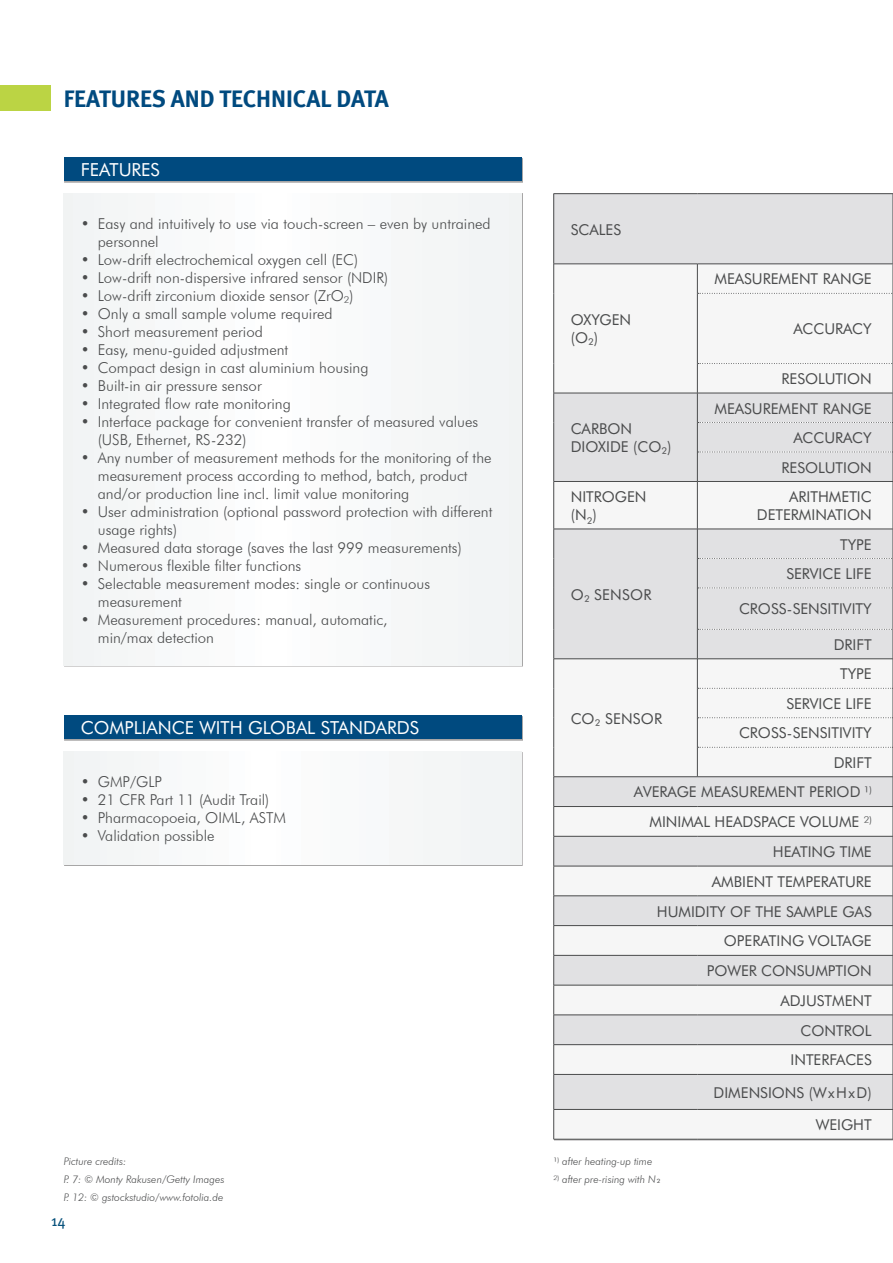
<style>
.page{position:relative;width:893px;height:1263px;background:#fff}
.page>*{position:absolute;margin:0;border:0;box-sizing:border-box;transform-origin:0 0}
.t1{font:24px "Meta Bold LF";color:#004a7f}
.t2{font:18px "Futura BT";color:#fff}
.t3{font:300 15px/18px "Futura BT";color:#4b4c4d}
.t4{font:15px/29.7px "Futura BT";color:#4b4c4d;text-align:right}
.t5{font:15px "Meta";color:#08527c}
.t6{font:italic 300 10.5px/18px "Futura BT";color:#4b4c4d}
.s1{font-weight:300}
.s2{font-weight:400;font-style:normal}
</style>
<div class="page">
<div style="left:64px;top:193px;width:458px;height:472px;background:#f7f9fa"></div>
<div style="left:64px;top:752px;width:457px;height:113px;background:#f7f9fa"></div>
<div style="left:64px;top:158px;width:459px;height:25px;background:#a7a6a6"></div>
<div style="left:64px;top:157px;width:458px;height:24px;background:#004a7f"></div>
<div style="left:64px;top:716px;width:459px;height:25px;background:#a7a6a6"></div>
<div style="left:64px;top:715px;width:458px;height:24px;background:#004a7f"></div>
<div style="left:554px;top:194px;width:339px;height:70px;background:#e1e1e3"></div>
<svg style="left:554px;top:265px;width:338px;height:874px;fill:#f6f6f6"></svg>
<hr style="left:554px;top:193px;width:143px;height:1px;background:#4b4c4d">
<hr style="left:697px;top:193px;width:196px;height:1px;background:#4b4c4d">
<hr style="left:554px;top:1139px;width:143px;height:1px;background:#4b4c4d">
<hr style="left:697px;top:1139px;width:196px;height:1px;background:#4b4c4d">
<hr style="left:553px;top:194px;width:1px;height:70px;background:#4b4c4d">
<hr style="left:892px;top:194px;width:1px;height:69px;background:#4b4c4d">
<hr style="left:554px;top:264px;width:144px;height:1px;background:#4b4c4d">
<svg style="left:553px;top:264px;width:1px;height:29px"></svg>
<hr style="left:553px;top:293px;width:1px;height:70px;background:#4b4c4d">
<hr style="left:553px;top:363px;width:1px;height:30px;background:#4b4c4d">
<hr style="left:697px;top:293px;width:1px;height:70px;background:#4b4c4d">
<hr style="left:892px;top:294px;width:1px;height:69px;background:#4b4c4d">
<hr style="left:554px;top:393px;width:144px;height:1px;background:#4b4c4d">
<svg style="left:553px;top:393px;width:1px;height:29px"></svg>
<hr style="left:553px;top:422px;width:1px;height:30px;background:#4b4c4d">
<svg style="left:553px;top:452px;width:1px;height:29px"></svg>
<hr style="left:697px;top:422px;width:1px;height:30px;background:#4b4c4d">
<hr style="left:892px;top:422px;width:1px;height:30px;background:#4b4c4d">
<hr style="left:554px;top:481px;width:143px;height:1px;background:#4b4c4d">
<hr style="left:553px;top:482px;width:1px;height:47px;background:#4b4c4d">
<hr style="left:697px;top:482px;width:1px;height:47px;background:#4b4c4d">
<hr style="left:892px;top:482px;width:1px;height:47px;background:#4b4c4d">
<hr style="left:554px;top:529px;width:143px;height:1px;background:#4b4c4d">
<svg style="left:553px;top:529px;width:1px;height:29px"></svg>
<hr style="left:553px;top:558px;width:1px;height:30px;background:#4b4c4d">
<hr style="left:553px;top:588px;width:1px;height:41px;background:#4b4c4d">
<hr style="left:553px;top:629px;width:1px;height:30px;background:#4b4c4d">
<hr style="left:697px;top:588px;width:1px;height:41px;background:#4b4c4d">
<hr style="left:892px;top:588px;width:1px;height:41px;background:#4b4c4d">
<hr style="left:554px;top:658px;width:143px;height:1px;background:#4b4c4d">
<svg style="left:553px;top:659px;width:1px;height:29px"></svg>
<hr style="left:553px;top:688px;width:1px;height:30px;background:#4b4c4d">
<hr style="left:697px;top:688px;width:1px;height:30px;background:#4b4c4d">
<hr style="left:892px;top:688px;width:1px;height:30px;background:#4b4c4d">
<hr style="left:554px;top:776px;width:143px;height:1px;background:#4b4c4d">
<hr style="left:554px;top:806px;width:143px;height:1px;background:#4b4c4d">
<svg style="left:553px;top:718px;width:1px;height:118px"></svg>
<hr style="left:554px;top:836px;width:143px;height:1px;background:#4b4c4d">
<hr style="left:553px;top:836px;width:1px;height:30px;background:#4b4c4d">
<hr style="left:892px;top:836px;width:1px;height:30px;background:#4b4c4d">
<hr style="left:554px;top:866px;width:143px;height:1px;background:#4b4c4d">
<hr style="left:553px;top:866px;width:1px;height:30px;background:#4b4c4d">
<hr style="left:697px;top:866px;width:196px;height:1px;background:#4b4c4d">
<hr style="left:892px;top:866px;width:1px;height:30px;background:#4b4c4d">
<hr style="left:554px;top:895px;width:143px;height:1px;background:#4b4c4d">
<hr style="left:697px;top:895px;width:196px;height:1px;background:#4b4c4d">
<hr style="left:554px;top:925px;width:143px;height:1px;background:#4b4c4d">
<svg style="left:553px;top:896px;width:1px;height:59px"></svg>
<hr style="left:697px;top:925px;width:196px;height:1px;background:#4b4c4d">
<hr style="left:554px;top:955px;width:143px;height:1px;background:#4b4c4d">
<hr style="left:553px;top:955px;width:1px;height:30px;background:#4b4c4d">
<hr style="left:697px;top:955px;width:196px;height:1px;background:#4b4c4d">
<svg style="left:892px;top:895px;width:1px;height:60px"></svg>
<hr style="left:892px;top:955px;width:1px;height:30px;background:#4b4c4d">
<hr style="left:554px;top:985px;width:143px;height:1px;background:#4b4c4d">
<hr style="left:553px;top:985px;width:1px;height:30px;background:#4b4c4d">
<hr style="left:697px;top:985px;width:196px;height:1px;background:#4b4c4d">
<hr style="left:892px;top:985px;width:1px;height:30px;background:#4b4c4d">
<hr style="left:554px;top:1015px;width:143px;height:1px;background:#4b4c4d">
<hr style="left:697px;top:1015px;width:196px;height:1px;background:#4b4c4d">
<hr style="left:554px;top:1044px;width:143px;height:1px;background:#4b4c4d">
<svg style="left:553px;top:1015px;width:1px;height:59px"></svg>
<hr style="left:697px;top:1044px;width:196px;height:1px;background:#4b4c4d">
<hr style="left:554px;top:1074px;width:143px;height:1px;background:#4b4c4d">
<hr style="left:553px;top:1074px;width:1px;height:35px;background:#4b4c4d">
<hr style="left:697px;top:1074px;width:196px;height:1px;background:#4b4c4d">
<svg style="left:892px;top:1015px;width:1px;height:59px"></svg>
<hr style="left:892px;top:1074px;width:1px;height:35px;background:#4b4c4d">
<hr style="left:554px;top:1109px;width:143px;height:1px;background:#4b4c4d">
<hr style="left:553px;top:1109px;width:1px;height:30px;background:#4b4c4d">
<hr style="left:697px;top:1109px;width:196px;height:1px;background:#4b4c4d">
<hr style="left:892px;top:1109px;width:1px;height:30px;background:#4b4c4d">
<svg style="left:697px;top:263px;width:196px;height:31px"></svg>
<svg style="left:697px;top:363px;width:196px;height:60px"></svg>
<div style="left:697px;top:452px;width:196px;height:30px;background:#e1e1e3"></div>
<div style="left:697px;top:529px;width:196px;height:59px;background:#e1e1e3"></div>
<svg style="left:697px;top:629px;width:196px;height:60px"></svg>
<svg style="left:697px;top:717px;width:196px;height:120px"></svg>
<div style="left:0;top:85px;width:51px;height:26px;background:#bbd444"></div>
<h1 class="t1" style="left:64px;top:85px;width:327px">FEATURES AND TECHNICAL DATA</h1>
<p class="t2" style="left:81px;top:158px;width:81px">FEATURES</p>
<p class="t3" style="left:98px;top:215px;width:394px;text-indent:-17px">• Easy and intuitively to use via touch-screen – even by untrained personnel</p>
<p class="t3" style="left:81px;top:251px;width:279px">• Low-drift electrochemical oxygen cell (EC)</p>
<p class="t3" style="left:81px;top:269px;width:309px">• Low-drift non-dispersive infrared sensor (NDIR)</p>
<p class="t3" style="left:81px;top:287px;width:274px">• Low-drift zirconium dioxide sensor (ZrO²)</p>
<p class="t3" style="left:81px;top:305px;width:253px">• Only a small sample volume required</p>
<p class="t3" style="left:81px;top:323px;width:184px">• Short measurement period</p>
<p class="t3" style="left:81px;top:341px;width:209px">• Easy, menu-guided adjustment</p>
<p class="t3" style="left:81px;top:359px;width:289px">• Compact design in cast aluminium housing</p>
<p class="t3" style="left:81px;top:377px;width:182px">• Built-in air pressure sensor</p>
<p class="t3" style="left:81px;top:395px;width:211px">• Integrated flow rate monitoring</p>
<p class="t3" style="left:98px;top:413px;width:382px;text-indent:-17px">• Interface package for convenient transfer of measured values (USB, Ethernet, RS-232)</p>
<p class="t3" style="left:98px;top:449px;width:395px;text-indent:-17px">• Any number of measurement methods for the monitoring of the measurement process according to method, batch, product and/or production line incl. limit value monitoring</p>
<p class="t3" style="left:98px;top:503px;width:396px;text-indent:-17px">• User administration (optional password protection with different usage rights)</p>
<p class="t3" style="left:81px;top:539px;width:382px">• Measured data storage (saves the last 999 measurements)</p>
<p class="t3" style="left:81px;top:557px;width:222px">• Numerous flexible filter functions</p>
<p class="t3" style="left:98px;top:575px;width:334px;text-indent:-17px">• Selectable measurement modes: single or continuous measurement</p>
<p class="t3" style="left:98px;top:611px;width:291px;text-indent:-17px">• Measurement procedures: manual, automatic, min/max detection</p>
<p class="t2" style="left:81px;top:716px;width:340px">COMPLIANCE WITH GLOBAL STANDARDS</p>
<p class="t3" style="left:81px;top:773px;width:83px">• GMP/GLP</p>
<p class="t3" style="left:81px;top:791px;width:190px">• 21 CFR Part 11 (Audit Trail)</p>
<p class="t3" style="left:81px;top:809px;width:207px">• Pharmacopoeia, OIML, ASTM</p>
<p class="t3" style="left:81px;top:827px;width:135px">• Validation possible</p>
<p class="t6" style="left:64px;top:1152px;width:162px">Picture credits:<br>P. 7: © Monty Rakusen/Getty Images<br>P. 12: © gstockstudio/www.fotolia.de</p>
<p class="t5" style="left:51px;top:1212px;width:16px">14</p>
<p class="t4" style="left:571px;top:214px;width:52px">SCALES</p>
<p class="t4" style="left:571px;top:311px;width:62px;line-height:18px;text-align:left">OXYGEN (O²)</p>
<p class="t4" style="left:571px;top:419px;width:102px;line-height:18px;text-align:left">CARBON<br>DIOXIDE (CO²)</p>
<p class="t4" style="left:571px;top:487px;width:77px;line-height:18px;text-align:left">NITROGEN (N )</p>
<p class="t4" style="left:587px;top:507px;width:7px">²</p>
<p class="t4" style="left:571px;top:579px;width:82px">O² SENSOR</p>
<p class="t4" style="left:714px;top:264px;width:159px">MEASUREMENT RANGE</p>
<p class="t4" style="left:793px;top:314px;width:80px">ACCURACY</p>
<p class="t4" style="left:782px;top:364px;width:92px">RESOLUTION</p>
<p class="t4" style="left:714px;top:393px;width:159px">MEASUREMENT RANGE<br>ACCURACY<br>RESOLUTION</p>
<p class="t4" style="left:757px;top:487px;width:116px;line-height:18px">ARITHMETIC<br>DETERMINATION</p>
<p class="t4" style="left:786px;top:529px;width:87px">TYPE<br>SERVICE LIFE</p>
<p class="t4" style="left:739px;top:594px;width:134px">CROSS-SENSITIVITY</p>
<p class="t4" style="left:834px;top:629px;width:39px">DRIFT</p>
<p class="t4" style="left:634px;top:659px;width:239px">TYPE<br>SERVICE LIFE<br>CROSS-SENSITIVITY<br>DRIFT<br>AVERAGE MEASUREMENT PERIOD 1⁾<br>MINIMAL HEADSPACE VOLUME <span class="s1">²</span>⁾<br>HEATING TIME<br>AMBIENT TEMPERATURE<br>HUMIDITY OF THE SAMPLE GAS<br>OPERATING VOLTAGE<br>POWER CONSUMPTION<br>ADJUSTMENT<br>CONTROL<br>INTERFACES</p>
<p class="t4" style="left:713px;top:1076px;width:160px;line-height:32.4px">DIMENSIONS (WxHxD)<br>WEIGHT</p>
<p class="t6" style="left:554px;top:1152px;width:108px"><span class="s2">1⁾</span> after heating-up time<br>²<span class="s2">⁾</span> after pre-rising with N<span class="s2">2</span></p>
<p class="t4" style="left:571px;top:703px;width:93px">CO² SENSOR</p>
</div>
